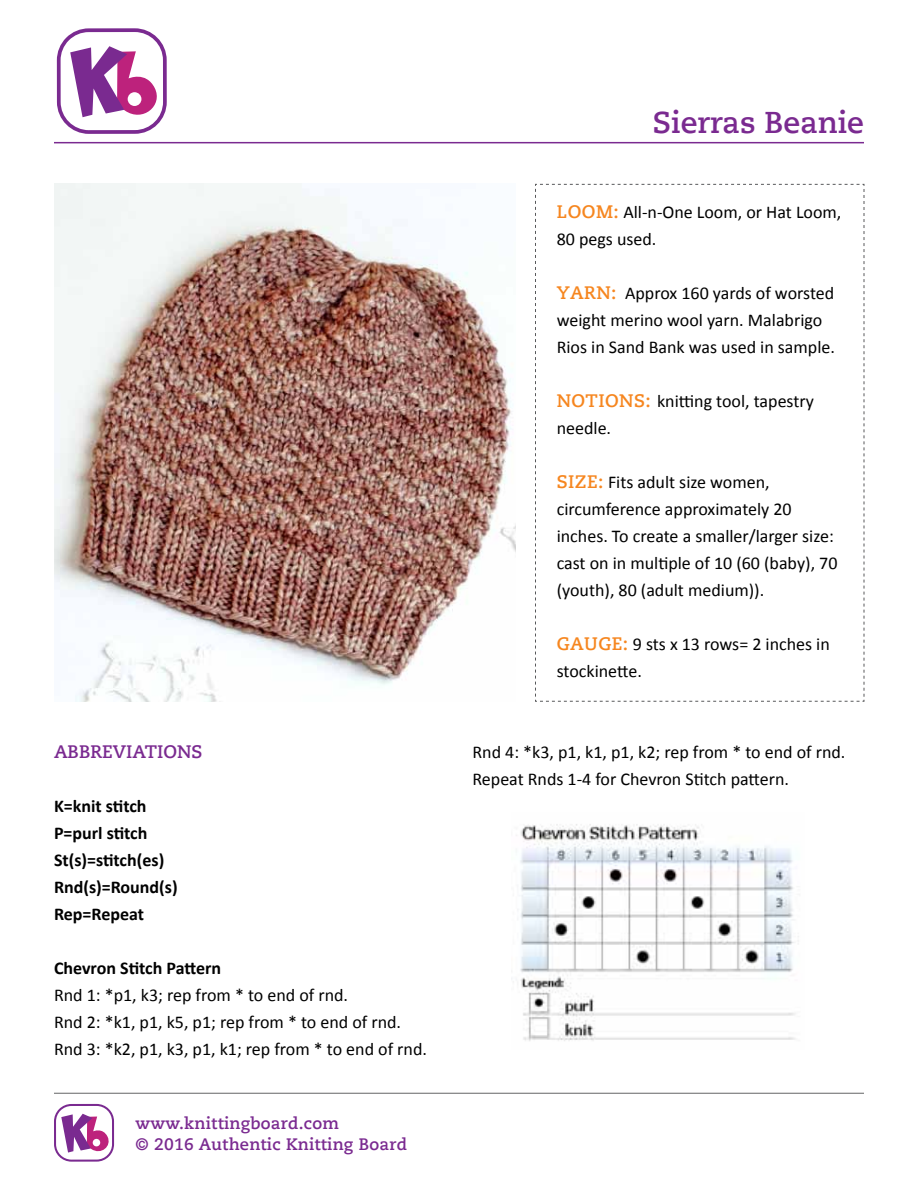
<style>
.page{position:relative;width:918px;height:1188px;background:#fff}
.page>*{position:absolute;margin:0;border:0;box-sizing:border-box;transform-origin:0 0}
.t1{font:700 30px "Caecilia Com 75";color:#7a2a90}
.t2{font:18px/27px "Calibri";color:#000}
.t3{font:700 18px/27px "Calibri";color:#000}
.t4{font:700 18px "Caecilia Com 75";color:#7a2a90}
.t5{font:700 16.5px/21px "Caecilia Com 75";letter-spacing:.015em;color:#7a2a90}
.s1{font-family:"Caecilia Com 75";font-weight:700;color:#f6861f}
</style>
<div class="page">
<svg style="left:57px;top:28px;width:110px;height:106px"></svg>
<svg style="left:54px;top:1104px;width:60px;height:58px"></svg>
<hr style="left:54px;top:1093px;width:810px;height:1px;background:#636466">
<hr style="left:54px;top:142px;width:810px;height:1px;background:#7a2a90">
<img style="left:54px;top:184px;width:462px;height:518px">
<svg style="left:535px;top:184px;width:330px;height:518px"></svg>
<img style="left:516px;top:824px;width:283px;height:217px">
<p class="t4" style="left:54px;top:739px;width:148px">Abbreviations</p>
<p class="t3" style="left:54px;top:792px;width:125px">K=knit stitch<br>P=purl stitch<br>St(s)=stitch(es)<br>Rnd(s)=Round(s)<br>Rep=Repeat</p>
<p class="t3" style="left:54px;top:954px;width:169px">Chevron Stitch Pattern</p>
<p class="t2" style="left:54px;top:981px;width:375px">Rnd 1: *p1, k3; rep from * to end of rnd.<br>Rnd 2: *k1, p1, k5, p1; rep from * to end of rnd.<br>Rnd 3: *k2, p1, k3, p1, k1; rep from * to end of rnd.</p>
<p class="t5" style="left:136px;top:1112px;width:273px">www.knittingboard.com<br>© 2016 Authentic Knitting Board</p>
<h1 class="t1" style="left:653px;top:102px;width:213px">Sierras Beanie</h1>
<p class="t2" style="left:557px;top:199px;width:286px"><span class="s1">Loom:</span> All-n-One Loom, or Hat Loom,<br>80 pegs used.</p>
<p class="t2" style="left:557px;top:280px;width:280px"><span class="s1">Yarn:</span> Approx 160 yards of worsted weight merino wool yarn. Malabrigo<br>Rios in Sand Bank was used in sample.</p>
<p class="t2" style="left:557px;top:388px;width:259px"><span class="s1">Notions:</span> knitting tool, tapestry needle.</p>
<p class="t2" style="left:557px;top:469px;width:282px"><span class="s1">Size:</span> Fits adult size women, circumference approximately 20 inches. To create a smaller/larger size: cast on in multiple of 10 (60 (baby), 70 (youth), 80 (adult medium)).</p>
<p class="t2" style="left:557px;top:631px;width:275px"><span class="s1">Gauge:</span> 9 sts x 13 rows= 2 inches in stockinette.</p>
<p class="t2" style="left:472px;top:738px;width:375px">Rnd 4: *k3, p1, k1, p1, k2; rep from * to end of rnd.<br>Repeat Rnds 1-4 for Chevron Stitch pattern.</p>
</div>
